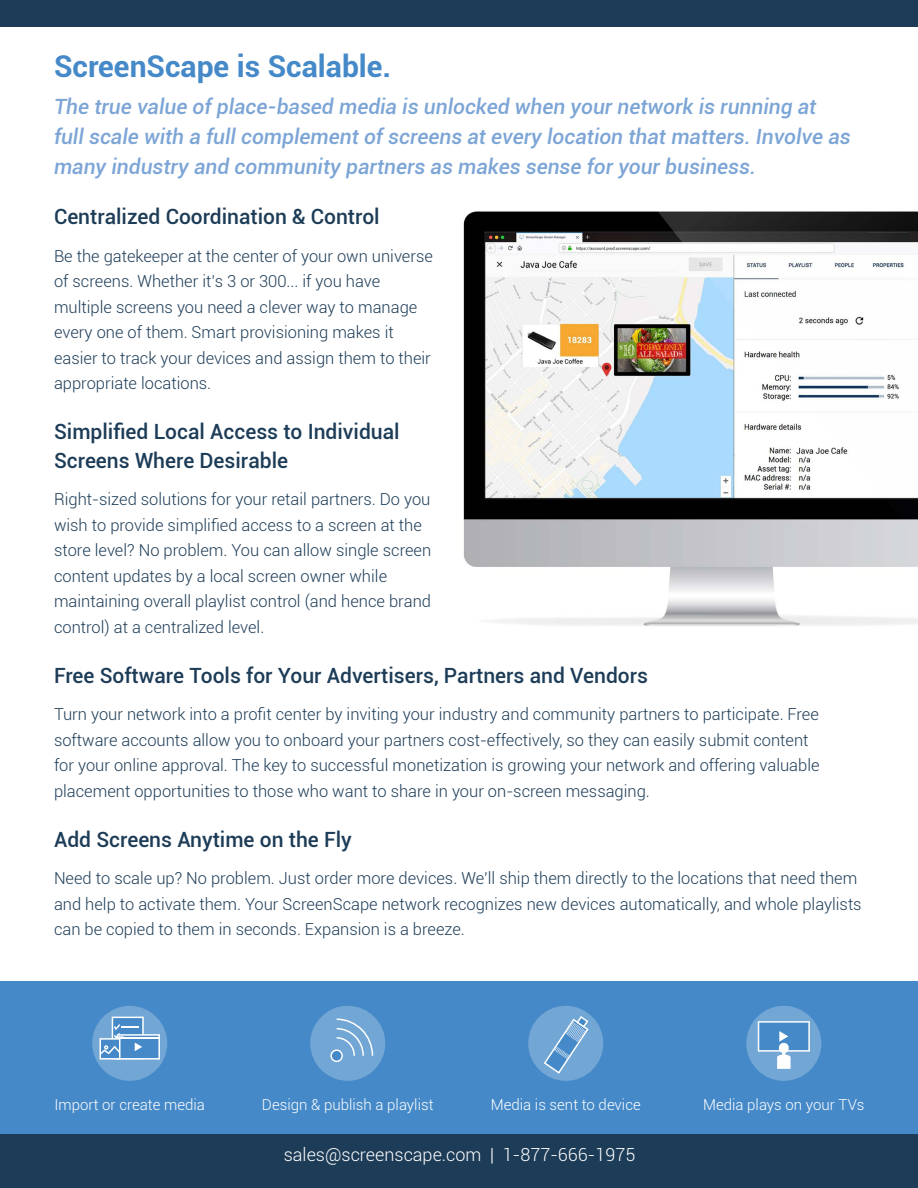
<style>
.page{position:relative;width:918px;height:1188px;background:#fff}
.page>*{position:absolute;margin:0;border:0;box-sizing:border-box;transform-origin:0 0}
.t1{font:700 30px "Roboto";color:#4589c8}
.t2{font:italic 500 21px/30px "Roboto";color:#7ca5d6}
.t3{font:500 21px/28.5px "Roboto";color:#1d3c57}
.t4{font:300 18px "Roboto";color:#fff}
.t5{font:300 16.5px/25.5px "Roboto";color:#1d3c57}
.t6{font:300 15px "Roboto";color:#fff}
</style>
<div class="page">
<div style="left:0;top:1134px;width:918px;height:54px;background:#1d3c57"></div>
<div style="left:0;top:0;width:918px;height:27px;background:#1d3c57"></div>
<div style="left:0;top:982px;width:918px;height:152px;background:#4589c8"></div>
<div style="left:92px;top:1006px;width:75px;height:75px;background:#72a6d5;border-radius:50%"></div>
<svg style="left:99px;top:1017px;width:61px;height:43px"></svg>
<div style="left:310px;top:1006px;width:75px;height:75px;background:#72a6d5;border-radius:50%"></div>
<svg style="left:330px;top:1018px;width:43px;height:44px"></svg>
<div style="left:528px;top:1006px;width:75px;height:75px;background:#72a6d5;border-radius:50%"></div>
<svg style="left:544px;top:1016px;width:45px;height:58px"></svg>
<div style="left:746px;top:1006px;width:75px;height:75px;background:#72a6d5;border-radius:50%"></div>
<svg style="left:758px;top:1021px;width:52px;height:48px"></svg>
<img style="left:463px;top:211px;width:455px;height:415px">
<p class="t1" style="left:54px;top:45px;width:339px">ScreenScape is Scalable.</p>
<p class="t2" style="left:54px;top:91px;width:798px">The true value of place-based media is unlocked when your network is running at full scale with a full complement of screens at every location that matters. Involve as many industry and community partners as makes sense for your business.</p>
<p class="t3" style="left:54px;top:202px;width:327px">Centralized Coordination &amp; Control</p>
<p class="t5" style="left:54px;top:242px;width:381px">Be the gatekeeper at the center of your own universe of screens. Whether it’s 3 or 300... if you have multiple screens you need a clever way to manage every one of them. Smart provisioning makes it easier to track your devices and assign them to their appropriate locations.</p>
<p class="t3" style="left:54px;top:417px;width:347px">Simplified Local Access to Individual<br>Screens Where Desirable</p>
<p class="t5" style="left:54px;top:486px;width:379px">Right-sized solutions for your retail partners. Do you wish to provide simplified access to a screen at the store level? No problem. You can allow single screen content updates by a local screen owner while maintaining overall playlist control (and hence brand control) at a centralized level.</p>
<p class="t3" style="left:54px;top:660px;width:596px">Free Software Tools for Your Advertisers, Partners and Vendors</p>
<p class="t5" style="left:54px;top:701px;width:767px">Turn your network into a profit center by inviting your industry and community partners to participate. Free software accounts allow you to onboard your partners cost-effectively, so they can easily submit content for your online approval. The key to successful monetization is growing your network and offering valuable placement opportunities to those who want to share in your on-screen messaging.</p>
<p class="t3" style="left:54px;top:824px;width:299px">Add Screens Anytime on the Fly</p>
<p class="t5" style="left:54px;top:865px;width:809px">Need to scale up? No problem. Just order more devices. We’ll ship them directly to the locations that need them and help to activate them. Your ScreenScape network recognizes new devices automatically, and whole playlists can be copied to them in seconds. Expansion is a breeze.</p>
<p class="t6" style="left:55px;top:1094px;width:152px">Import or create media</p>
<p class="t6" style="left:262px;top:1094px;width:173px">Design &amp; publish a playlist</p>
<p class="t6" style="left:491px;top:1094px;width:151px">Media is sent to device</p>
<p class="t6" style="left:703px;top:1094px;width:163px">Media plays on your TVs</p>
<p class="t4" style="left:284px;top:1142px;width:353px">sales@screenscape.com | 1-877-666-1975</p>
</div>
